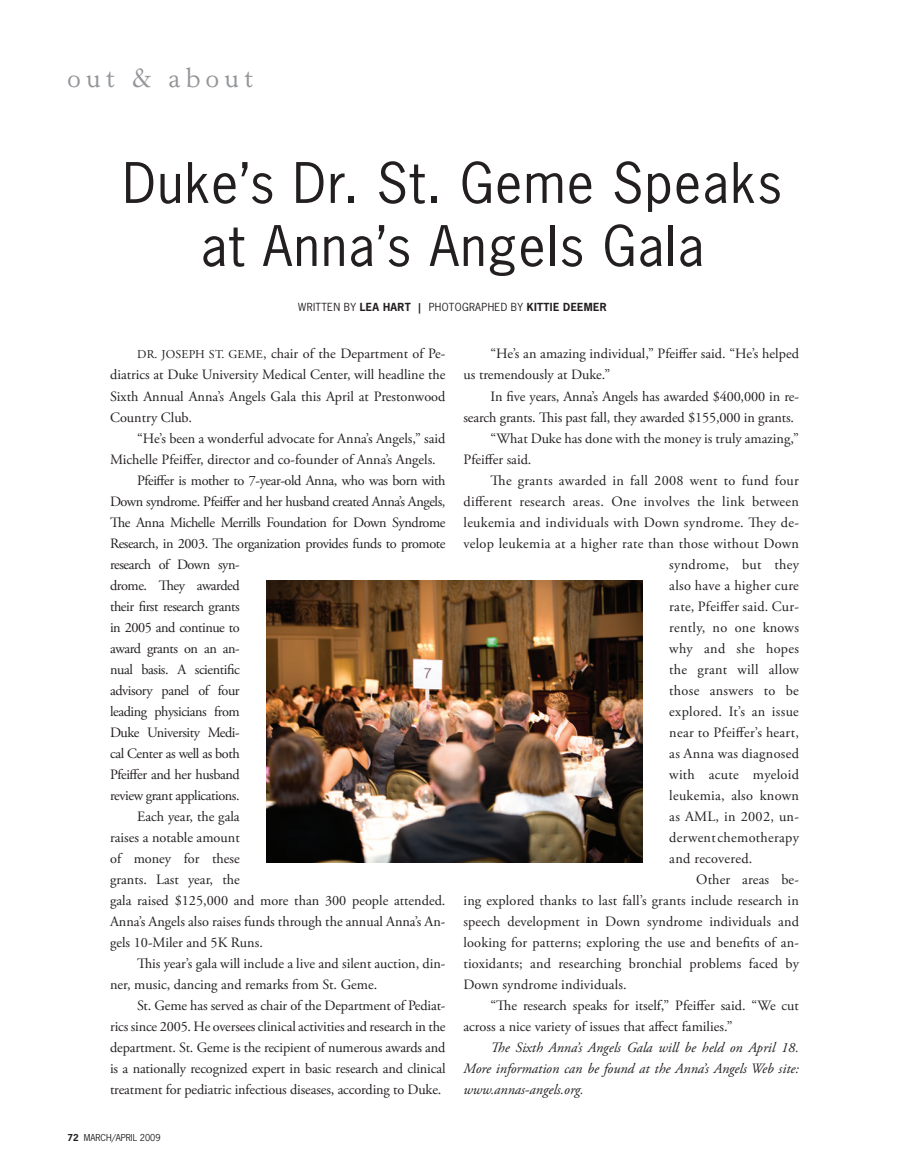
<style>
.page{position:relative;width:905px;height:1175px;background:#fff}
.page>*{position:absolute;margin:0;border:0;box-sizing:border-box;transform-origin:0 0}
.Headline{font:52.5px "News Gothic Std";letter-spacing:.03em;color:#231f20}
.t1{font:27px "Horley Old Style MT Std";letter-spacing:.2em;color:#939598}
.Body_Text{font:14.25px/21px "Adobe Garamond Pro";color:#231f20}
.Body_Text-2{font:14.25px/21px "Adobe Garamond Pro";letter-spacing:-.03em;color:#231f20}
.Body_Text-3{font:14.25px "Adobe Garamond Pro";letter-spacing:.02em;color:#231f20}
.Body_Text-4{font:italic 14.25px/21px "Adobe Garamond Pro";color:#231f20;text-align:justify}
.Byline{font:10.5px "News Gothic Std";letter-spacing:.03em;color:#231f20}
.t2{font:9px "News Gothic Std";color:#231f20}
.s1{font-weight:700}
.s2{font-size:12px}
</style>
<div class="page">
<img style="left:267px;top:580px;width:375px;height:282px">
<p class="t1" style="left:68px;top:62px;width:187px">out &amp; about</p>
<p class="Headline" style="left:123px;top:149px;width:661px">Duke’s Dr. St. Geme Speaks</p>
<p class="Headline" style="left:201px;top:212px;width:504px">at Anna’s Angels Gala</p>
<p class="Byline" style="left:298px;top:300px;width:310px">Written By <span class="s1">LEA HART |</span> Photographed by <span class="s1">KITTIE DEEMER</span></p>
<p class="Body_Text" style="left:110px;top:344px;width:337px;text-align:justify;text-indent:27px"><span class="s2">Dr. Joseph St. Geme</span>, chair of the Department of Pe&shy;diatrics at Duke University Medical Center, will headline the Sixth Annual Anna’s Angels Gala this April at Prestonwood Country Club.</p>
<p class="Body_Text" style="left:110px;top:428px;width:337px;text-indent:27px">“He’s been a wonderful advocate for Anna’s Angels,” said<br>Michelle Pfeiffer, director and co-founder of Anna’s Angels.</p>
<p class="Body_Text-2" style="left:110px;top:470px;width:337px;text-indent:27px">Pfeiffer is mother to 7-year-old Anna, who was born with<br>Down syndrome. Pfeiffer and her husband created Anna’s Angels,<br>The Anna Michelle Merrills Foundation for Down Syndrome<br>Research, in 2003. The organization provides funds to promote research of Down syn-<br>drome. They awarded<br>their first research grants<br>in 2005 and continue to<br>award grants on an an-<br>nual basis. A scientific<br>advisory panel of four<br>leading physicians from<br>Duke University Medi-<br>cal Center as well as both<br>Pfeiffer and her husband<br>review grant applications.</p>
<p class="Body_Text" style="left:110px;top:806px;width:337px;text-indent:27px">Each year, the gala<br>raises a notable amount<br>of money for these<br>grants. Last year, the<br>gala raised $125,000 and more than 300 people attended.<br>Anna’s Angels also raises funds through the annual Anna’s An&shy;gels 10-Miler and 5K Runs.</p>
<p class="Body_Text" style="left:110px;top:953px;width:337px;text-indent:27px">This year’s gala will include a live and silent auction, din&shy;ner, music, dancing and remarks from St. Geme.</p>
<p class="Body_Text" style="left:110px;top:995px;width:337px;text-align:justify;text-indent:27px">St. Geme has served as chair of the Department of Pediat&shy;rics since 2005. He oversees clinical activities and research in the department. St. Geme is the recipient of numerous awards and is a nationally recognized expert in basic research and clinical treatment for pediatric infectious diseases, according to Duke.</p>
<p class="t2" style="left:68px;top:1132px;width:95px"><span class="s1">72</span> March/April 2009</p>
<p class="Body_Text" style="left:463px;top:344px;width:337px;text-indent:27px">“He’s an amazing individual,” Pfeiffer said. “He’s helped us tremendously at Duke.”</p>
<p class="Body_Text" style="left:463px;top:386px;width:337px;text-indent:27px">In five years, Anna’s Angels has awarded $400,000 in re&shy;search grants. This past fall, they awarded $155,000 in grants.</p>
<p class="Body_Text" style="left:463px;top:428px;width:337px;text-indent:27px">“What Duke has done with the money is truly amazing,”<br>Pfeiffer said.</p>
<p class="Body_Text-3" style="left:490px;top:471px;width:310px">The grants awarded in fall 2008 went to fund four</p>
<p class="Body_Text-3" style="left:463px;top:492px;width:337px">different research areas. One involves the link between</p>
<p class="Body_Text-3" style="left:463px;top:513px;width:337px">leukemia and individuals with Down syndrome. They de-</p>
<p class="Body_Text-3" style="left:463px;top:534px;width:337px">velop leukemia at a higher rate than those without Down</p>
<p class="Body_Text" style="left:669px;top:554px;width:131px">syndrome, but they</p>
<p class="Body_Text-3" style="left:669px;top:576px;width:131px">also have a higher cure</p>
<p class="Body_Text-3" style="left:669px;top:597px;width:131px">rate, Pfeiffer said. Cur-</p>
<p class="Body_Text-3" style="left:669px;top:618px;width:131px">rently, no one knows</p>
<p class="Body_Text" style="left:669px;top:638px;width:131px">why and she hopes</p>
<p class="Body_Text-3" style="left:669px;top:660px;width:131px">the grant will allow</p>
<p class="Body_Text" style="left:669px;top:680px;width:131px">those answers to be</p>
<p class="Body_Text-3" style="left:669px;top:702px;width:131px">explored. It’s an issue</p>
<p class="Body_Text" style="left:669px;top:722px;width:131px">near to Pfeiffer’s heart,</p>
<p class="Body_Text-3" style="left:669px;top:744px;width:131px">as Anna was diagnosed</p>
<p class="Body_Text-3" style="left:669px;top:765px;width:131px">with acute myeloid</p>
<p class="Body_Text-3" style="left:669px;top:786px;width:131px">leukemia, also known</p>
<p class="Body_Text-3" style="left:669px;top:807px;width:131px">as AML, in 2002, un-</p>
<p class="Body_Text" style="left:669px;top:827px;width:131px">derwent chemotherapy</p>
<p class="Body_Text" style="left:669px;top:848px;width:85px">and recovered.</p>
<p class="Body_Text" style="left:463px;top:869px;width:337px;text-align:justify;text-indent:233px">Other areas be&shy;ing explored thanks to last fall’s grants include research in speech development in Down syndrome individuals and looking for patterns; exploring the use and benefits of an&shy;tioxidants; and researching bronchial problems faced by Down syndrome individuals.</p>
<p class="Body_Text" style="left:463px;top:995px;width:337px;text-indent:27px">“The research speaks for itself,” Pfeiffer said. “We cut across a nice variety of issues that affect families.”</p>
<p class="Body_Text-4" style="left:463px;top:1037px;width:337px;text-indent:27px">The Sixth Anna’s Angels Gala will be held on April 18.<br>More information can be found at the Anna’s Angels Web site: www.annas-angels.org.</p>
</div>
